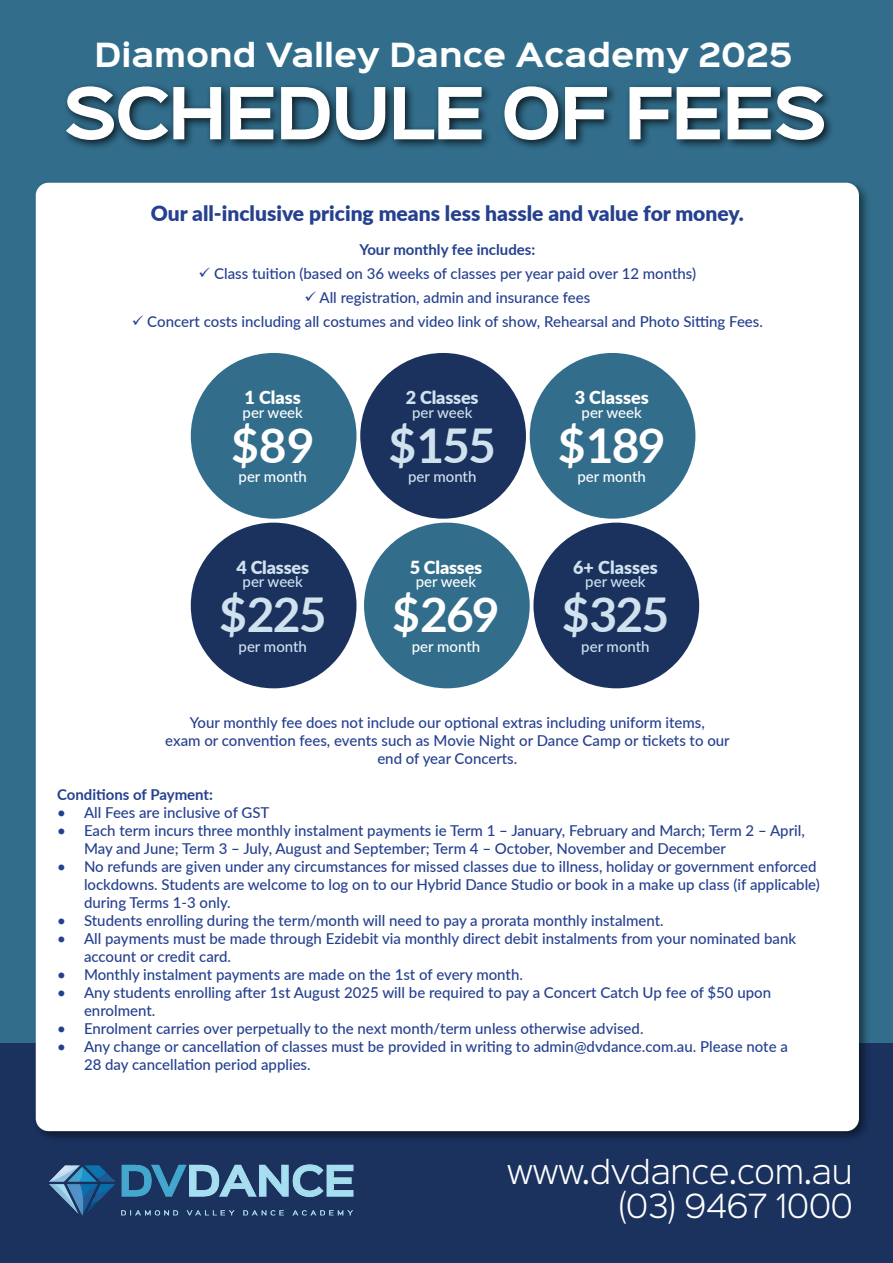
<style>
.page{position:relative;width:893px;height:1263px;background:#1b325f}
.page>*{position:absolute;margin:0;border:0;box-sizing:border-box;transform-origin:0 0}
.t1{font:700 64.5px "Sinkin Sans 700";letter-spacing:-.04em;color:#fff}
.t2{font:700 48px "Lato";letter-spacing:-.04em;color:#d0e2ee}
.t3{font:700 48px "Lato";letter-spacing:-.04em;color:#fff}
.t4{font:300 30px/34.5px "Sinkin Sans 300";letter-spacing:-.005em;color:#fff;text-align:right}
.t5{font:700 30px "Sinkin Sans 700";color:#fff}
.t6{font:900 21px "Lato";color:#25408f}
.t7{font:900 18px "Lato";letter-spacing:-.01em;color:#d0e2ee}
.t8{font:900 18px "Lato";color:#fff}
.t9{font:500 15px/18px "Lato";color:#25408f}
.t10{font:500 15px "Lato";color:#fff}
.t11{font:500 15px "Lato";color:#d0e2ee}
.t12{font:700 15px "Lato";color:#25408f}
</style>
<div class="page">
<div style="left:0;top:0;width:893px;height:1042px;background:#326e8c"></div>
<img style="left:49px;top:1164px;width:305px;height:52px">
<div style="left:32px;top:179px;width:839px;height:964px;background:#000;opacity:.5"></div>
<div style="left:36px;top:183px;width:823px;height:948px;background:#fff;border-radius:13px"></div>
<div style="left:62px;top:81px;width:773px;height:70px;background:#000;opacity:.75"></div>
<div style="left:191px;top:353px;width:165px;height:166px;background:#326e8c;border-radius:50%"></div>
<div style="left:364px;top:523px;width:166px;height:165px;background:#326e8c;border-radius:50%"></div>
<div style="left:360px;top:353px;width:166px;height:166px;background:#1b325f;border-radius:50%"></div>
<div style="left:533px;top:523px;width:166px;height:165px;background:#1b325f;border-radius:50%"></div>
<div style="left:530px;top:353px;width:165px;height:166px;background:#326e8c;border-radius:50%"></div>
<div style="left:191px;top:523px;width:165px;height:165px;background:#1b325f;border-radius:50%"></div>
<h3 class="t5" style="left:94px;top:39px;width:700px">Diamond Valley Dance Academy 2025</h3>
<h1 class="t1" style="left:63px;top:79px;width:766px">SCHEDULE OF FEES</h1>
<h3 class="t6" style="left:151px;top:197px;width:595px">Our all-inclusive pricing means less hassle and value for money.</h3>
<p class="t12" style="left:359px;top:239px;width:177px">Your monthly fee includes:</p>
<p class="t9" style="left:199px;top:264px;width:499px">✓ Class tuition (based on 36 weeks of classes per year paid over 12 months)</p>
<p class="t9" style="left:304px;top:288px;width:287px">✓ All registration, admin and insurance fees</p>
<p class="t9" style="left:132px;top:312px;width:633px">✓ Concert costs including all costumes and video link of show, Rehearsal and Photo Sitting Fees.</p>
<p class="t8" style="left:245px;top:384px;width:58px">1 Class</p>
<p class="t10" style="left:243px;top:401px;width:62px">per week</p>
<h2 class="t3" style="left:231px;top:410px;width:85px">$89</h2>
<p class="t10" style="left:239px;top:466px;width:70px">per month</p>
<p class="t7" style="left:236px;top:554px;width:74px">4 Classes</p>
<p class="t11" style="left:243px;top:571px;width:62px">per week</p>
<h2 class="t2" style="left:219px;top:579px;width:109px">$225</h2>
<p class="t11" style="left:239px;top:635px;width:70px">per month</p>
<p class="t7" style="left:406px;top:384px;width:74px">2 Classes</p>
<p class="t11" style="left:412px;top:401px;width:62px">per week</p>
<h2 class="t2" style="left:388px;top:410px;width:109px">$155</h2>
<p class="t11" style="left:408px;top:466px;width:70px">per month</p>
<p class="t8" style="left:410px;top:554px;width:74px">5 Classes</p>
<p class="t10" style="left:416px;top:571px;width:62px">per week</p>
<h2 class="t3" style="left:392px;top:579px;width:109px">$269</h2>
<p class="t10" style="left:412px;top:635px;width:70px">per month</p>
<p class="t8" style="left:575px;top:384px;width:76px">3 Classes</p>
<p class="t10" style="left:581px;top:401px;width:62px">per week</p>
<h2 class="t3" style="left:558px;top:410px;width:109px">$189</h2>
<p class="t10" style="left:577px;top:466px;width:70px">per month</p>
<p class="t7" style="left:573px;top:554px;width:86px">6+ Classes</p>
<p class="t11" style="left:585px;top:571px;width:62px">per week</p>
<h2 class="t2" style="left:562px;top:579px;width:109px">$325</h2>
<p class="t11" style="left:581px;top:635px;width:70px">per month</p>
<p class="t9" style="left:165px;top:713px;width:566px;text-align:center">Your monthly fee does not include our optional extras including uniform items,<br>exam or convention fees, events such as Movie Night or Dance Camp or tickets to our end of year Concerts.</p>
<p class="t12" style="left:57px;top:783px;width:158px">Conditions of Payment:</p>
<p class="t9" style="left:57px;top:803px;width:214px">• All Fees are inclusive of GST</p>
<p class="t9" style="left:84px;top:821px;width:722px;text-indent:-27px">• Each term incurs three monthly instalment payments ie Term 1 – January, February and March; Term 2 – April,<br>May and June; Term 3 – July, August and September; Term 4 – October, November and December</p>
<p class="t9" style="left:84px;top:857px;width:737px;text-indent:-27px">• No refunds are given under any circumstances for missed classes due to illness, holiday or government enforced lockdowns. Students are welcome to log on to our Hybrid Dance Studio or book in a make up class (if applicable) during Terms 1-3 only.</p>
<p class="t9" style="left:57px;top:911px;width:608px">• Students enrolling during the term/month will need to pay a prorata monthly instalment.</p>
<p class="t9" style="left:84px;top:929px;width:714px;text-indent:-27px">• All payments must be made through Ezidebit via monthly direct debit instalments from your nominated bank account or credit card.</p>
<p class="t9" style="left:57px;top:965px;width:467px">• Monthly instalment payments are made on the 1st of every month.</p>
<p class="t9" style="left:84px;top:983px;width:689px;text-indent:-27px">• Any students enrolling after 1st August 2025 will be required to pay a Concert Catch Up fee of $50 upon enrolment.</p>
<p class="t9" style="left:57px;top:1019px;width:588px">• Enrolment carries over perpetually to the next month/term unless otherwise advised.</p>
<p class="t9" style="left:84px;top:1037px;width:705px;text-indent:-27px">• Any change or cancellation of classes must be provided in writing to admin@dvdance.com.au. Please note a<br>28 day cancellation period applies.</p>
<h3 class="t4" style="left:507px;top:1152px;width:347px">www.dvdance.com.au (03) 9467 1000</h3>
</div>
